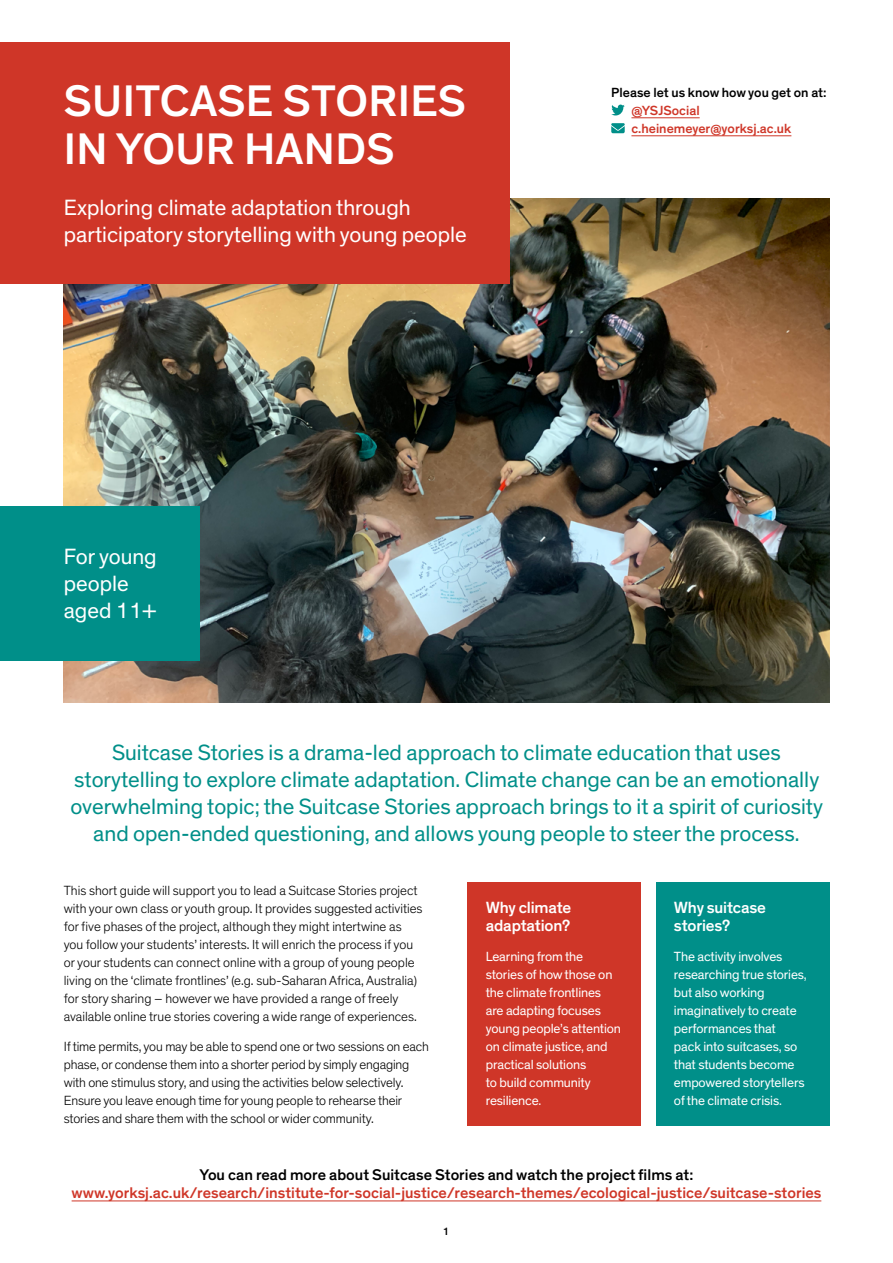
<style>
.page{position:relative;width:893px;height:1263px;background:#fff}
.page>*{position:absolute;margin:0;border:0;box-sizing:border-box;transform-origin:0 0}
.t1{font:500 45px/48px "Theinhardt";letter-spacing:.01em;color:#fff}
.t2{font:22.5px/27px "Theinhardt";color:#008f89;text-align:center}
.t3{font:22.5px/27px "Theinhardt";color:#fff}
.t4{font:500 16.5px/18px "Theinhardt";letter-spacing:-.01em;color:#fff}
.t5{font:500 15.75px "Theinhardt";color:#cf3628}
.t6{font:500 15.75px "Theinhardt";color:#000}
.t7{font:300 13.5px/18px "Theinhardt";letter-spacing:-.005em;color:#000}
.t8{font:13.5px/18px "Theinhardt";letter-spacing:-.01em;color:#fff}
.t9{font:500 13.5px/18px "Theinhardt";color:#cf3628}
.t10{font:500 13.5px "Theinhardt";color:#000}
.t11{font:500 10.5px "Helvetica Neue LT Pro";color:#000}
</style>
<div class="page">
<img style="left:64px;top:199px;width:765px;height:504px">
<hr style="left:72px;top:1200px;width:749px;height:1px;background:#cf3628">
<div style="left:0;top:43px;width:509px;height:241px;background:#cf3628"></div>
<div style="left:0;top:506px;width:199px;height:154px;background:#008f89"></div>
<div style="left:468px;top:883px;width:173px;height:243px;background:#cf3628"></div>
<div style="left:656px;top:883px;width:173px;height:243px;background:#008f89"></div>
<hr style="left:631px;top:117px;width:69px;height:1px;background:#cf3628">
<hr style="left:631px;top:135px;width:160px;height:1px;background:#cf3628">
<svg style="left:611px;top:105px;width:14px;height:10px"></svg>
<svg style="left:611px;top:123px;width:14px;height:10px"></svg>
<h1 class="t1" style="left:64px;top:77px;width:403px">SUITCASE STORIES<br>IN YOUR HANDS</h1>
<h2 class="t3" style="left:64px;top:194px;width:404px">Exploring climate adaptation through participatory storytelling with young people</h2>
<h2 class="t3" style="left:64px;top:543px;width:94px">For young people aged 11+</h2>
<p class="t10" style="left:611px;top:84px;width:217px">Please let us know how you get on at:</p>
<p class="t9" style="left:631px;top:101px;width:161px">@YSJSocial c.heinemeyer@yorksj.ac.uk</p>
<p class="t2" style="left:71px;top:739px;width:754px">Suitcase Stories is a drama-led approach to climate education that uses storytelling to explore climate adaptation. Climate change can be an emotionally overwhelming topic; the Suitcase Stories approach brings to it a spirit of curiosity and open-ended questioning, and allows young people to steer the process.</p>
<p class="t7" style="left:64px;top:881px;width:360px">This short guide will support you to lead a Suitcase Stories project with your own class or youth group. It provides suggested activities for five phases of the project, although they might intertwine as you follow your students’ interests. It will enrich the process if you or your students can connect online with a group of young people living on the ‘climate frontlines’ (e.g. sub-Saharan Africa, Australia) for story sharing – however we have provided a range of freely available online true stories covering a wide range of experiences.</p>
<p class="t7" style="left:64px;top:1037px;width:367px">If time permits, you may be able to spend one or two sessions on each phase, or condense them into a shorter period by simply engaging with one stimulus story, and using the activities below selectively.<br>Ensure you leave enough time for young people to rehearse their stories and share them with the school or wider community.</p>
<p class="t4" style="left:486px;top:898px;width:87px">Why climate adaptation?</p>
<p class="t8" style="left:486px;top:948px;width:137px">Learning from the stories of how those on the climate frontlines are adapting focuses young people’s attention on climate justice, and practical solutions<br>to build community resilience.</p>
<p class="t4" style="left:674px;top:898px;width:94px">Why suitcase stories?</p>
<p class="t8" style="left:674px;top:948px;width:134px">The activity involves researching true stories, but also working imaginatively to create performances that<br>pack into suitcases, so that students become empowered storytellers of the climate crisis.</p>
<p class="t6" style="left:200px;top:1165px;width:495px">You can read more about Suitcase Stories and watch the project films at:</p>
<p class="t5" style="left:72px;top:1183px;width:751px">www.yorksj.ac.uk/research/institute-for-social-justice/research-themes/ecological-justice/suitcase-stories</p>
<p class="t11" style="left:444px;top:1225px;width:7px">1</p>
</div>
